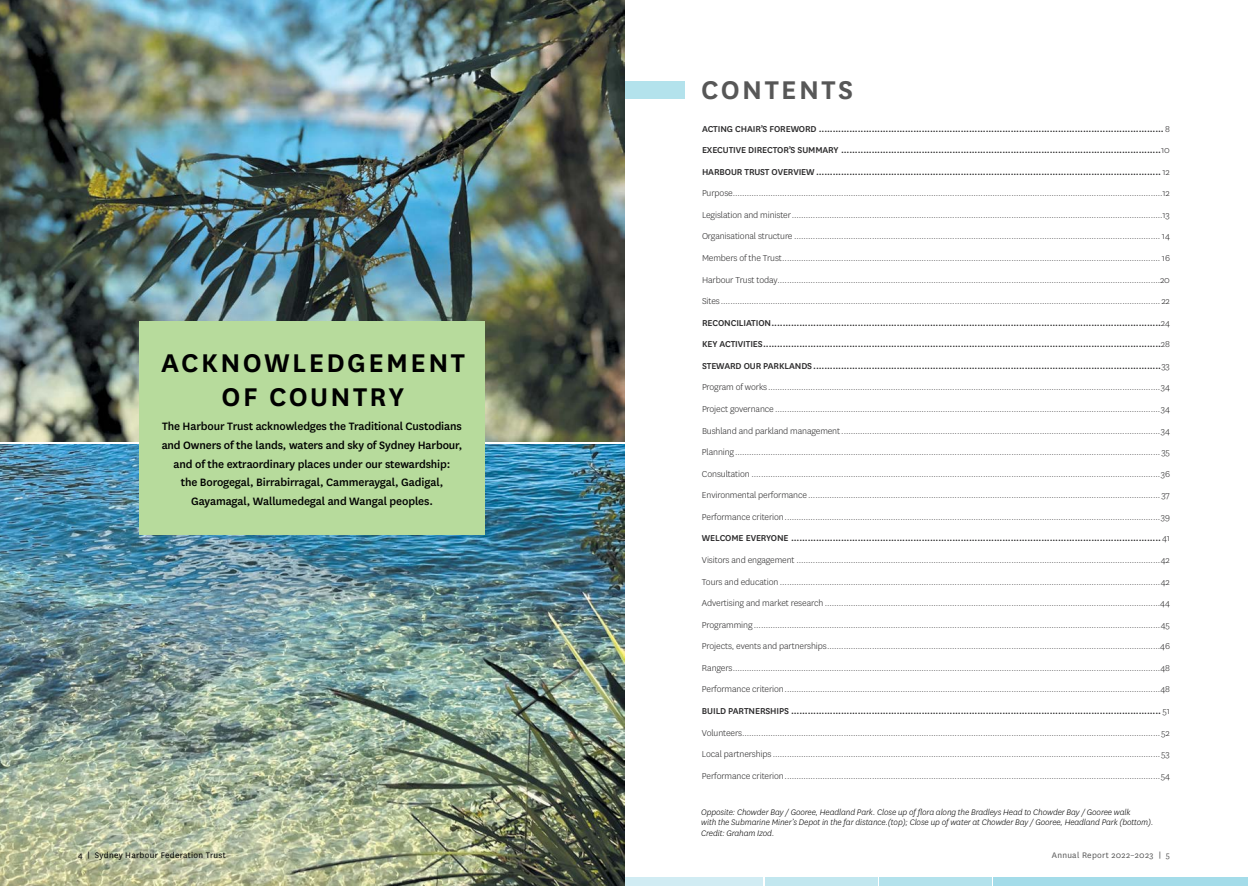
<style>
.page{position:relative;width:1248px;height:886px;background:#fff}
.page>*{position:absolute;margin:0;border:0;box-sizing:border-box;transform-origin:0 0}
.t1{font:600 30px/33.8px "National";letter-spacing:.08em;color:#000;text-align:center}
.t2{font:600 30px "National";letter-spacing:.08em;color:#575757}
.t3{font:500 12.5px/18.8px "National";letter-spacing:-.01em;color:#000;text-align:center}
.t4{font:300 10px/21.6px "National";letter-spacing:-.01em;color:#292829;text-align:justify}
.t5{font:italic 300 9.38px/10px "National";letter-spacing:-.01em;color:#000}
.t6{font:9.38px "National";letter-spacing:.03em;color:#000}
.t7{font:9.38px "National";letter-spacing:.03em;color:#575757}
.s1{font-weight:500}
.s2{font-weight:500;font-size:8.12px}
</style>
<div class="page">
<div style="left:993px;top:877px;width:254px;height:9px;background:#a4dce9"></div>
<div style="left:606px;top:877px;width:157px;height:9px;background:#d1ecf3"></div>
<div style="left:764px;top:877px;width:113px;height:9px;background:#c2e7ef"></div>
<div style="left:878px;top:877px;width:113px;height:9px;background:#b3e2ec"></div>
<div style="left:624px;top:81px;width:60px;height:18px;background:#b3e2ec"></div>
<img style="left:0;top:0;width:624px;height:441px">
<img style="left:0;top:445px;width:624px;height:441px">
<div style="left:139px;top:321px;width:345px;height:214px;background:#b7db9c"></div>
<h1 class="t1" style="left:161px;top:344px;width:305px">ACKNOWLEDGEMENT<br>OF COUNTRY</h1>
<p class="t3" style="left:162px;top:416px;width:302px">The Harbour Trust acknowledges the Traditional Custodians and Owners of the lands, waters and sky of Sydney Harbour, and of the extraordinary places under our stewardship:<br>the Borogegal, Birrabirragal, Cammeraygal, Gadigal, Gayamagal, Wallumedegal and Wangal peoples.</p>
<h1 class="t2" style="left:701px;top:69px;width:153px">CONTENTS</h1>
<p class="t4" style="left:702px;top:117px;width:469px"><span class="s1">ACTING CHAIR’S FOREWORD ............................................................................................................................</span> 8<br><span class="s1">EXECUTIVE DIRECTOR’S SUMMARY ...................................................................................................................</span>10<br><span class="s1">HARBOUR TRUST OVERVIEW............................................................................................................................</span> 12<br>Purpose......................................................................................................................................................................................12<br>Legislation and minister.............................................................................................................................................................13<br>Organisational structure ........................................................................................................................................................... 14<br>Members of the Trust................................................................................................................................................................ 16<br>Harbour Trust today..................................................................................................................................................................20<br>Sites.......................................................................................................................................................................................... 22<br><span class="s1">RECONCILIATION............................................................................................................................................</span>24<br><span class="s1">KEY ACTIVITIES...............................................................................................................................................</span>28<br><span class="s1">STEWARD OUR PARKLANDS.............................................................................................................................</span>33<br>Program of works......................................................................................................................................................................34<br>Project governance ...................................................................................................................................................................34<br>Bushland and parkland management.......................................................................................................................................34<br>Planning.................................................................................................................................................................................... 35<br>Consultation .............................................................................................................................................................................36<br>Environmental performance ..................................................................................................................................................... 37<br>Performance criterion...............................................................................................................................................................39<br><span class="s1">WELCOME EVERYONE .....................................................................................................................................</span>41<br>Visitors and engagement ..........................................................................................................................................................42<br>Tours and education .................................................................................................................................................................42<br>Advertising and market research ..............................................................................................................................................44<br>Programming ............................................................................................................................................................................45<br>Projects, events and partnerships.............................................................................................................................................46<br>Rangers.....................................................................................................................................................................................48<br>Performance criterion...............................................................................................................................................................48<br><span class="s1">BUILD PARTNERSHIPS .....................................................................................................................................</span> 51<br>Volunteers................................................................................................................................................................................. 52<br>Local partnerships....................................................................................................................................................................53<br>Performance criterion...............................................................................................................................................................54</p>
<p class="t5" style="left:701px;top:807px;width:454px">Opposite: Chowder Bay / Gooree, Headland Park. Close up of flora along the Bradleys Head to Chowder Bay / Gooree walk<br>with the Submarine Miner’s Depot in the far distance.(top); Close up of water at Chowder Bay / Gooree, Headland Park (bottom).</p>
<p class="t5" style="left:701px;top:828px;width:75px">Credit: Graham Izod.</p>
<p class="t6" style="left:78px;top:849px;width:149px">4 <span class="s2">|</span> Sydney Harbour Federation Trust</p>
<p class="t7" style="left:1051px;top:849px;width:120px">Annual Report 2022–2023 <span class="s2">|</span> 5</p>
</div>
